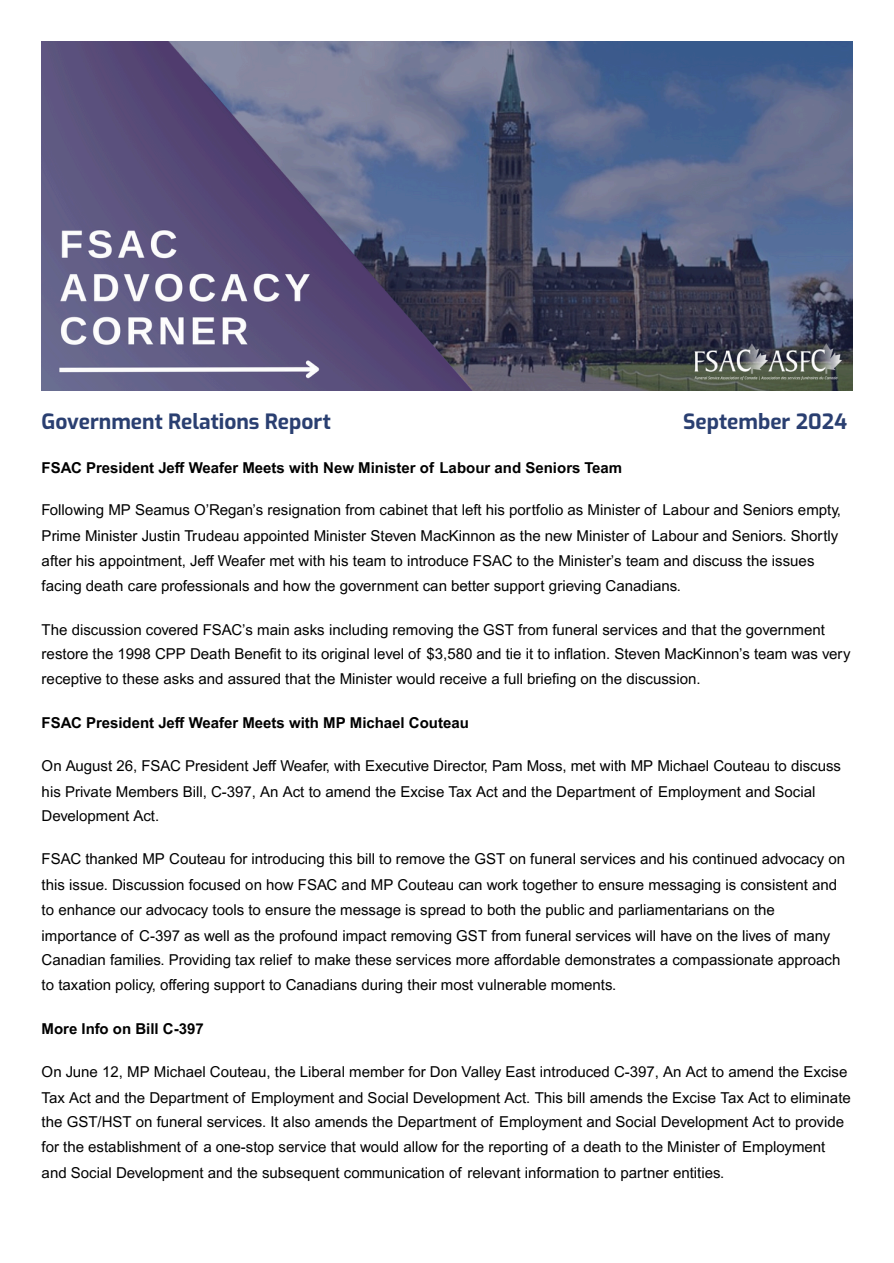
<style>
.page{position:relative;width:894px;height:1263px;background:#fff}
.page>*{position:absolute;margin:0;border:0;box-sizing:border-box;transform-origin:0 0}
.t1{font:700 21px "Exo";color:#2a3f71}
.t2{font:15px/25.2px "Arial MT Pro";color:#000}
.t3{font:700 15px "Arial MT Pro";color:#000}
</style>
<div class="page">
<img style="left:42px;top:42px;width:810px;height:348px">
<h1 class="t1" style="left:42px;top:408px;width:290px">Government Relations Report</h1>
<h1 class="t1" style="left:683px;top:408px;width:165px">September 2024</h1>
<h2 class="t3" style="left:42px;top:462px;width:582px">FSAC President Jeff Weafer Meets with New Minister of Labour and Seniors Team</h2>
<p class="t2" style="left:42px;top:499px;width:800px">Following MP Seamus O’Regan’s resignation from cabinet that left his portfolio as Minister of Labour and Seniors empty, Prime Minister Justin Trudeau appointed Minister Steven MacKinnon as the new Minister of Labour and Seniors. Shortly after his appointment, Jeff Weafer met with his team to introduce FSAC to the Minister’s team and discuss the issues facing death care professionals and how the government can better support grieving Canadians.</p>
<p class="t2" style="left:42px;top:619px;width:810px;line-height:24.8px">The discussion covered FSAC’s main asks including removing the GST from funeral services and that the government restore the 1998 CPP Death Benefit to its original level of $3,580 and tie it to inflation. Steven MacKinnon’s team was very receptive to these asks and assured that the Minister would receive a full briefi ng on the discussion.</p>
<h2 class="t3" style="left:42px;top:717px;width:428px">FSAC President Jeff Weafer Meets with MP Michael Couteau</h2>
<p class="t2" style="left:42px;top:755px;width:800px">On August 26, FSAC President Jeff Weafer, with Executive Director, Pam Moss, met with MP Michael Couteau to discuss his Private Members Bill, C-397, An Act to amend the Excise Tax Act and the Department of Employment and Social<br>Development Act.</p>
<p class="t2" style="left:42px;top:848px;width:804px">FSAC thanked MP Couteau for introducing this bill to remove the GST on funeral services and his continued advocacy on this issue. Discussion focused on how FSAC and MP Couteau can work together to ensure messaging is consistent and to enhance our advocacy tools to ensure the message is spread to both the public and parliamentarians on the importance of C-397 as well as the profound impact removing GST from funeral services will have on the lives of many Canadian families. Providing tax relief to make these services more affordable demonstrates a compassionate approach to taxation policy, offering support to Canadians during their most vulnerable moments.</p>
<h2 class="t3" style="left:42px;top:1023px;width:164px">More Info on Bill C-397</h2>
<p class="t2" style="left:42px;top:1061px;width:810px">On June 12, MP Michael Couteau, the Liberal member for Don Valley East introduced C-397, An Act to amend the Excise Tax Act and the Department of Employment and Social Development Act. This bill amends the Excise Tax Act to eliminate the GST/HST on funeral services. It also amends the Department of Employment and Social Development Act to provide for the establishment of a one-stop service that would allow for the reporting of a death to the Minister of Employment and Social Development and the subsequent communication of relevant information to partner entities.</p>
</div>
